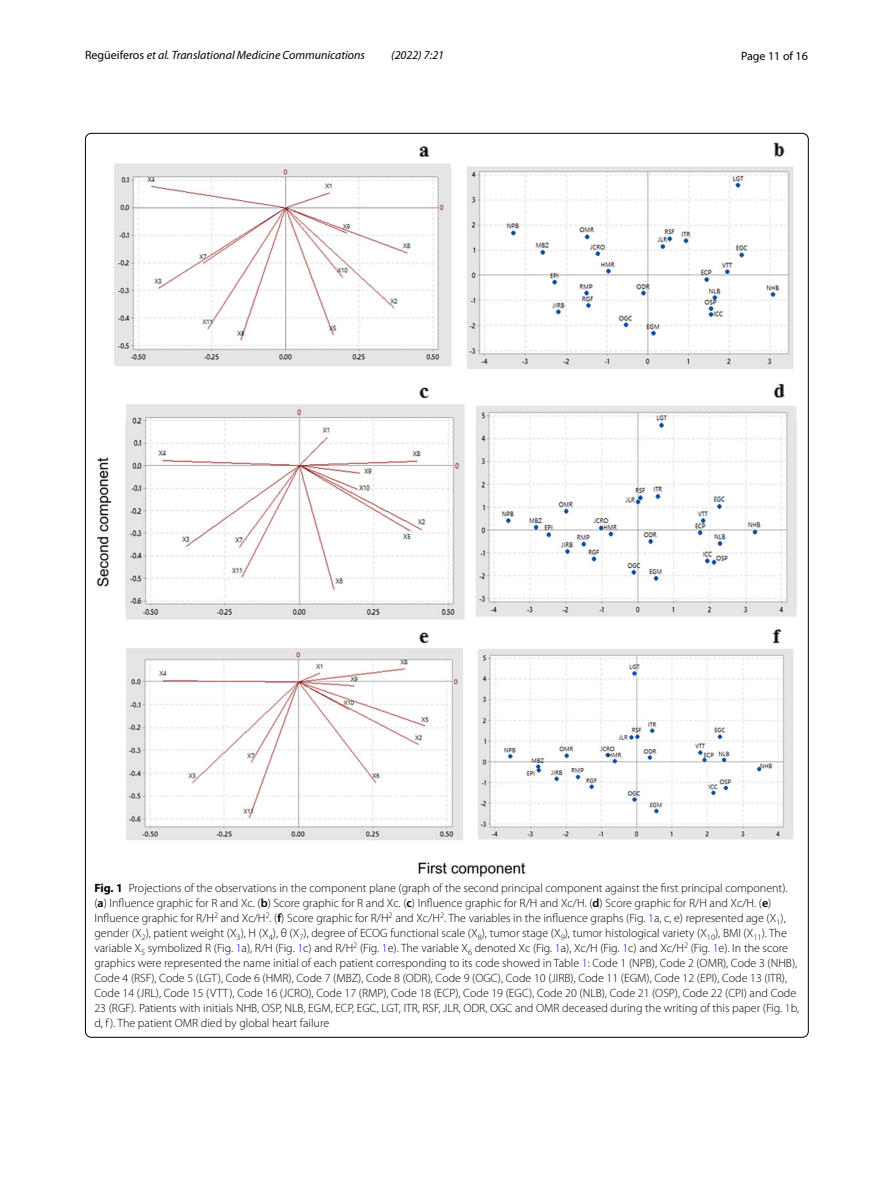
<style>
.page{position:relative;width:893px;height:1187px;background:#fff}
.page>*{position:absolute;margin:0;border:0;box-sizing:border-box;transform-origin:0 0}
.t1{font:300 12px/15px "Myriad Pro";color:#000}
.t2{font:italic 12px "Myriad Pro";color:#000}
.t3{font:12px "Myriad Pro";color:#000}
.s1{font-style:normal}
.s2{font-weight:700}
.s3{font-weight:600}
.s4{color:#00f}
</style>
<div class="page">
<img style="left:97px;top:142px;width:700px;height:735px">
<p class="t2" style="left:85px;top:48px;width:282px"><span class="s1">Regüeiferos</span> et al. Translational Medicine Communications</p>
<p class="t2" style="left:391px;top:48px;width:54px">(2022) 7:21</p>
<p class="t3" style="left:741px;top:48px;width:68px">Page 11 of 16</p>
<p class="t1" style="left:94px;top:881px;width:706px"><span class="s2">Fig. 1</span> Projections of the observations in the component plane (graph of the second principal component against the first principal component). (<span class="s3">a</span>) Influence graphic for R and Xc. (<span class="s3">b</span>) Score graphic for R and Xc. (<span class="s3">c</span>) Influence graphic for R/H and Xc/H. (<span class="s3">d</span>) Score graphic for R/H and Xc/H. (<span class="s3">e</span>)<br>Influence graphic for R/H<sup>2</sup> and Xc/H<sup>2</sup>. (<span class="s3">f</span>) Score graphic for R/H<sup>2</sup> and Xc/H<sup>2</sup>. The variables in the influence graphs (Fig. <span class="s4">1</span>a, c, e) represented age (X<sub>1</sub>), gender (X<sub>2</sub>), patient weight (X<sub>3</sub>), H (X<sub>4</sub>), θ (X<sub>7</sub>), degree of ECOG functional scale (X<sub>8</sub>), tumor stage (X<sub>9</sub>), tumor histological variety (X<sub>10</sub>), BMI (X<sub>11</sub>). The variable X<sub>5</sub> symbolized R (Fig. <span class="s4">1</span>a), R/H (Fig. <span class="s4">1</span>c) and R/H<sup>2</sup> (Fig. <span class="s4">1</span>e). The variable X<sub>6</sub> denoted Xc (Fig. <span class="s4">1</span>a), Xc/H (Fig. <span class="s4">1</span>c) and Xc/H<sup>2</sup> (Fig. <span class="s4">1</span>e). In the score graphics were represented the name initial of each patient corresponding to its code showed in Table <span class="s4">1</span>: Code 1 (NPB), Code 2 (OMR), Code 3 (NHB), Code 4 (RSF), Code 5 (LGT), Code 6 (HMR), Code 7 (MBZ), Code 8 (ODR), Code 9 (OGC), Code 10 (JIRB), Code 11 (EGM), Code 12 (EPI), Code 13 (ITR), Code 14 (JRL), Code 15 (VTT), Code 16 (JCRO), Code 17 (RMP), Code 18 (ECP), Code 19 (EGC), Code 20 (NLB), Code 21 (OSP), Code 22 (CPI) and Code 23 (RGF). Patients with initials NHB, OSP, NLB, EGM, ECP, EGC, LGT, ITR, RSF, JLR, ODR, OGC and OMR deceased during the writing of this paper (Fig. <span class="s4">1</span>b, d, f ). The patient OMR died by global heart failure</p>
</div>
